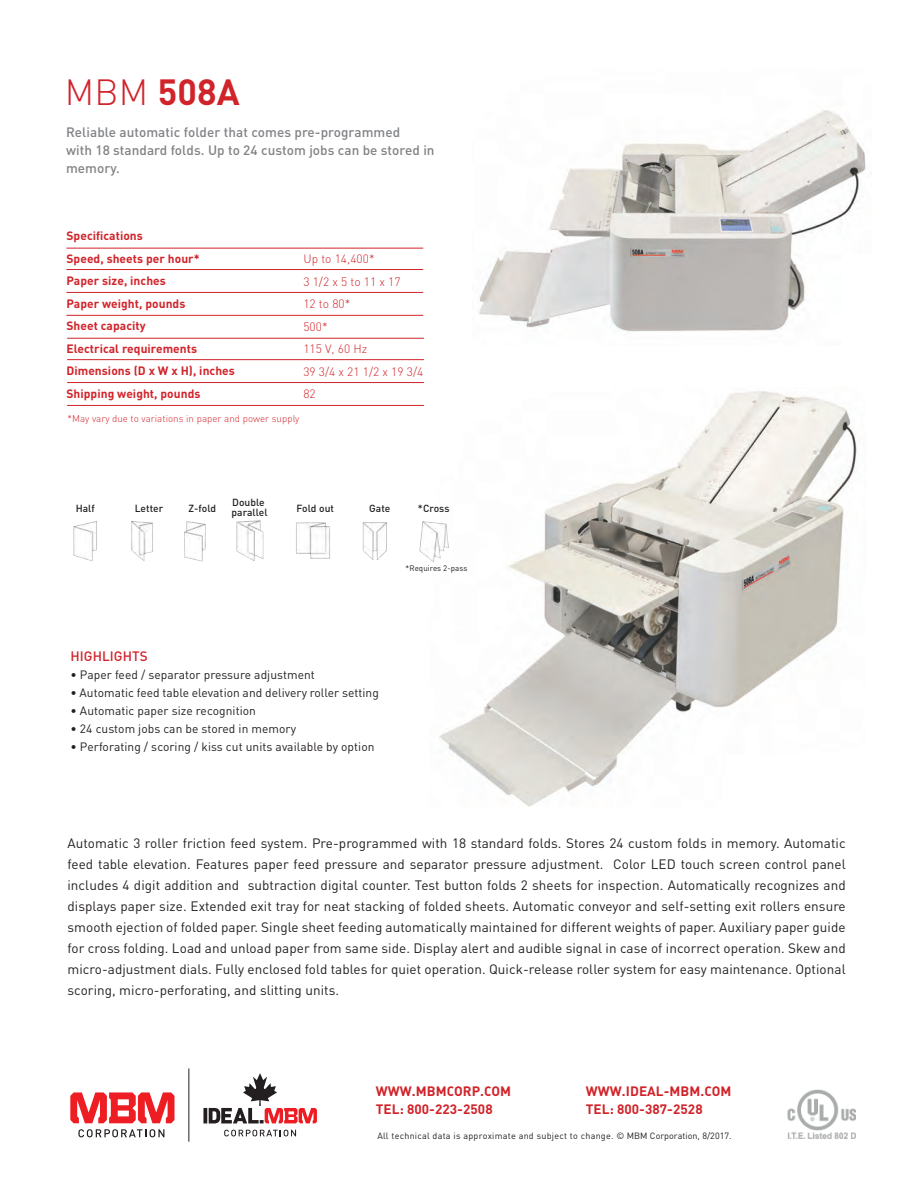
<style>
.page{position:relative;width:918px;height:1188px;background:#fff}
.page>*{position:absolute;margin:0;border:0;box-sizing:border-box;transform-origin:0 0}
.t1{font:700 36px "DIN";color:#d1232a}
.t2{font:13.5px/21px "DIN";letter-spacing:.005em;color:#231f20;text-align:justify}
.t3{font:500 13.5px "DIN";letter-spacing:.005em;color:#808285}
.t4{font:700 13.5px "DIN";letter-spacing:.005em;color:#d1232a}
.t5{font:500 13.5px "DIN";letter-spacing:.005em;color:#d1232a}
.t6{font:12px "DIN";letter-spacing:.005em;color:#231f20}
.t7{font:700 12px "DIN";letter-spacing:.005em;color:#d1232a}
.t8{font:300 12px "DIN";letter-spacing:.005em;color:#d1232a}
.t9{font:500 10.2px "DIN";letter-spacing:.005em;color:#231f20}
.t10{font:300 9.75px "DIN";letter-spacing:.005em;color:#d1232a}
.t11{font:9px "DIN";letter-spacing:.025em;color:#231f20}
.t12{font:7.95px "DIN";letter-spacing:.005em;color:#231f20}
.s1{font-weight:300}
</style>
<div class="page">
<img style="left:439px;top:391px;width:418px;height:415px">
<svg style="left:78px;top:1129px;width:86px;height:8px"></svg>
<svg style="left:70px;top:1092px;width:105px;height:31px"></svg>
<svg style="left:224px;top:1130px;width:72px;height:6px"></svg>
<svg style="left:203px;top:1108px;width:4px;height:15px"></svg>
<svg style="left:209px;top:1073px;width:108px;height:50px"></svg>
<hr style="left:189px;top:1068px;width:1px;height:74px;background:#231f20">
<hr style="left:66px;top:248px;width:357px;height:1px;background:#d1232a">
<hr style="left:66px;top:269px;width:357px;height:1px;background:#d1232a">
<hr style="left:66px;top:292px;width:357px;height:1px;background:#d1232a">
<hr style="left:66px;top:315px;width:357px;height:1px;background:#d1232a">
<hr style="left:67px;top:338px;width:357px;height:1px;background:#d1232a">
<hr style="left:67px;top:359px;width:357px;height:1px;background:#d1232a">
<hr style="left:67px;top:382px;width:357px;height:1px;background:#d1232a">
<hr style="left:67px;top:405px;width:357px;height:1px;background:#d1232a">
<img style="left:787px;top:1089px;width:69px;height:49px">
<img style="left:73px;top:518px;width:388px;height:47px">
<img style="left:479px;top:110px;width:387px;height:222px">
<p class="t1" style="left:65px;top:68px;width:176px"><span class="s1">MBM</span> 508A</p>
<p class="t3" style="left:66px;top:124px;width:336px">Reliable automatic folder that comes pre-programmed</p>
<p class="t3" style="left:66px;top:142px;width:370px">with 18 standard folds. Up to 24 custom jobs can be stored in</p>
<p class="t3" style="left:66px;top:160px;width:55px">memory.</p>
<p class="t7" style="left:66px;top:228px;width:78px">Specifications</p>
<p class="t7" style="left:66px;top:251px;width:135px">Speed, sheets per hour*</p>
<p class="t7" style="left:66px;top:273px;width:101px">Paper size, inches</p>
<p class="t7" style="left:66px;top:296px;width:120px">Paper weight, pounds</p>
<p class="t7" style="left:66px;top:318px;width:81px">Sheet capacity</p>
<p class="t7" style="left:66px;top:341px;width:132px">Electrical requirements</p>
<p class="t7" style="left:66px;top:363px;width:170px">Dimensions (D x W x H), inches</p>
<p class="t7" style="left:66px;top:386px;width:136px">Shipping weight, pounds</p>
<p class="t8" style="left:303px;top:252px;width:73px">Up to 14,400*</p>
<p class="t8" style="left:303px;top:274px;width:99px">3 1/2 x 5 to 11 x 17</p>
<p class="t8" style="left:303px;top:297px;width:49px">12 to 80*</p>
<p class="t8" style="left:303px;top:319px;width:26px">500*</p>
<p class="t8" style="left:303px;top:342px;width:65px">115 V, 60 Hz</p>
<p class="t8" style="left:303px;top:364px;width:122px">39 3/4 x 21 1/2 x 19 3/4</p>
<p class="t8" style="left:303px;top:387px;width:14px">82</p>
<p class="t10" style="left:67px;top:412px;width:233px">*May vary due to variations in paper and power supply</p>
<p class="t9" style="left:232px;top:495px;width:34px">Double</p>
<p class="t9" style="left:232px;top:506px;width:38px">parallel</p>
<p class="t9" style="left:76px;top:502px;width:21px">Half</p>
<p class="t9" style="left:135px;top:502px;width:30px">Letter</p>
<p class="t9" style="left:188px;top:502px;width:29px">Z-fold</p>
<p class="t9" style="left:296px;top:502px;width:39px">Fold out</p>
<p class="t9" style="left:369px;top:502px;width:23px">Gate</p>
<p class="t9" style="left:418px;top:502px;width:33px">*Cross</p>
<p class="t12" style="left:406px;top:563px;width:63px">*Requires 2-pass</p>
<p class="t5" style="left:70px;top:647px;width:79px">HIGHLIGHTS</p>
<p class="t6" style="left:70px;top:667px;width:246px">• Paper feed / separator pressure adjustment</p>
<p class="t6" style="left:70px;top:685px;width:310px">• Automatic feed table elevation and delivery roller setting</p>
<p class="t6" style="left:70px;top:703px;width:187px">• Automatic paper size recognition</p>
<p class="t6" style="left:70px;top:721px;width:227px">• 24 custom jobs can be stored in memory</p>
<p class="t6" style="left:70px;top:739px;width:306px">• Perforating / scoring / kiss cut units available by option</p>
<p class="t2" style="left:67px;top:833px;width:780px">Automatic 3 roller friction feed system. Pre-programmed with 18 standard folds. Stores 24 custom folds in memory. Automatic feed table elevation. Features paper feed pressure and separator pressure adjustment. Color LED touch screen control panel includes 4 digit addition and subtraction digital counter. Test button folds 2 sheets for inspection. Automatically recognizes and displays paper size. Extended exit tray for neat stacking of folded sheets. Automatic conveyor and self-setting exit rollers ensure smooth ejection of folded paper. Single sheet feeding automatically maintained for different weights of paper. Auxiliary paper guide for cross folding. Load and unload paper from same side. Display alert and audible signal in case of incorrect operation. Skew and micro-adjustment dials. Fully enclosed fold tables for quiet operation. Quick-release roller system for easy maintenance. Optional scoring, micro-perforating, and slitting units.</p>
<p class="t4" style="left:376px;top:1082px;width:137px">WWW.MBMCORP.COM</p>
<p class="t4" style="left:376px;top:1100px;width:118px">TEL: 800-223-2508</p>
<p class="t4" style="left:586px;top:1083px;width:147px">WWW.IDEAL-MBM.COM</p>
<p class="t4" style="left:586px;top:1101px;width:118px">TEL: 800-387-2528</p>
<p class="t11" style="left:377px;top:1130px;width:356px">All technical data is approximate and subject to change. © MBM Corporation, 8/2017.</p>
</div>
